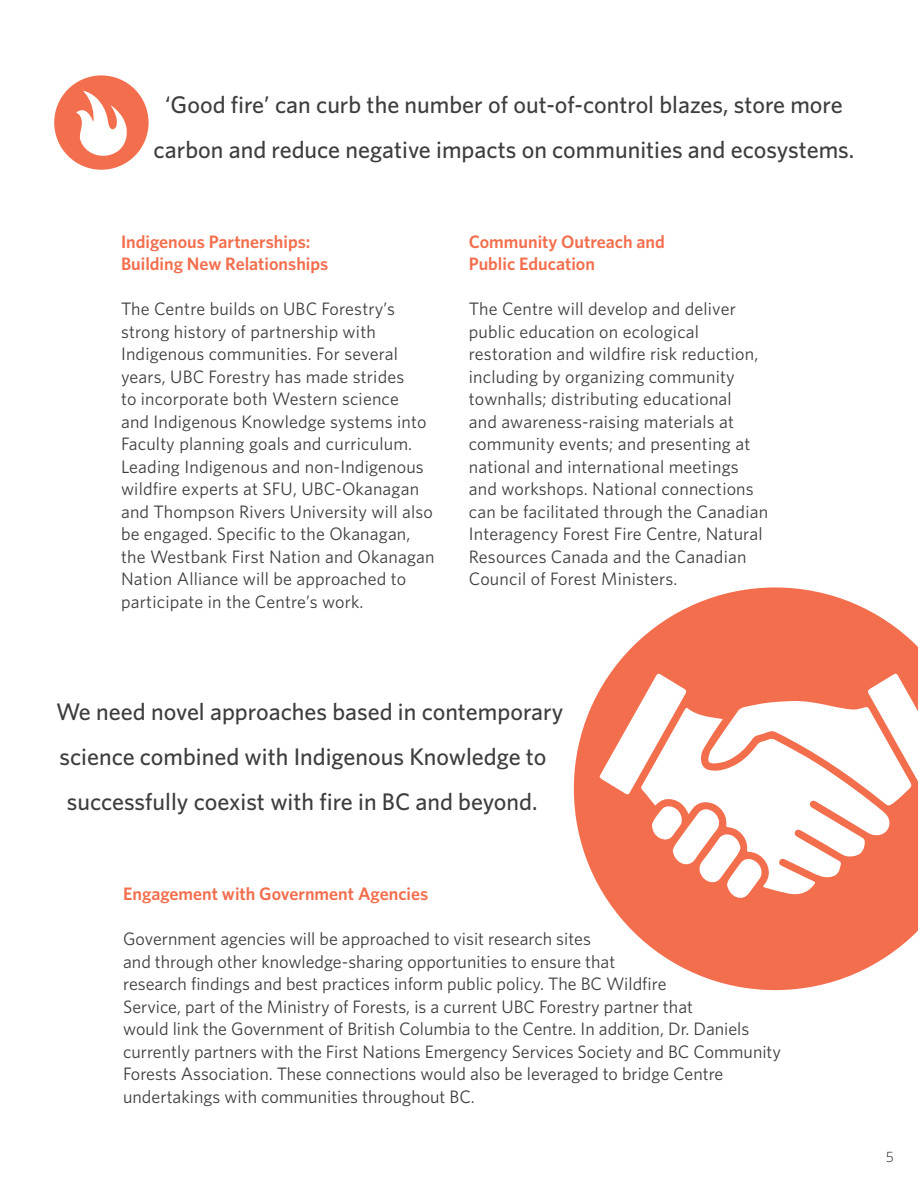
<style>
.page{position:relative;width:918px;height:1188px;background:#fff}
.page>*{position:absolute;margin:0;border:0;box-sizing:border-box;transform-origin:0 0}
.body_copy{font:500 24px/45px "Whitney";color:#3e3e3f;text-align:center}
.body_copy-2{font:18px/22.5px "Whitney";letter-spacing:.01em;color:#3e3e3f}
.body_copy-3{font:600 18px/22.5px "Whitney";color:#f36e4d}
.t1{font:300 15px "Whitney";color:#231f20}
</style>
<div class="page">
<div style="left:54px;top:75px;width:95px;height:95px;background:#f26e4d;border-radius:50%"></div>
<svg style="left:76px;top:91px;width:51px;height:65px"></svg>
<svg style="left:574px;top:587px;width:344px;height:403px;fill:#f26e4d"></svg>
<svg style="left:600px;top:673px;width:318px;height:226px"></svg>
<p class="body_copy" style="left:154px;top:81px;width:702px">‘Good fire’ can curb the number of out-of-control blazes, store more carbon and reduce negative impacts on communities and ecosystems.</p>
<p class="body_copy-3" style="left:121px;top:230px;width:209px">Indigenous Partnerships:<br>Building New Relationships</p>
<p class="body_copy-2" style="left:121px;top:297px;width:315px">The Centre builds on UBC Forestry’s strong history of partnership with Indigenous communities. For several years, UBC Forestry has made strides<br>to incorporate both Western science<br>and Indigenous Knowledge systems into Faculty planning goals and curriculum.<br>Leading Indigenous and non-Indigenous wildfire experts at SFU, UBC-Okanagan and Thompson Rivers University will also be engaged. Specific to the Okanagan, the Westbank First Nation and Okanagan Nation Alliance will be approached to participate in the Centre’s work.</p>
<p class="body_copy-3" style="left:469px;top:230px;width:198px">Community Outreach and<br>Public Education</p>
<p class="body_copy-2" style="left:469px;top:297px;width:301px">The Centre will develop and deliver public education on ecological restoration and wildfire risk reduction, including by organizing community townhalls; distributing educational<br>and awareness-raising materials at community events; and presenting at national and international meetings and workshops. National connections can be facilitated through the Canadian Interagency Forest Fire Centre, Natural Resources Canada and the Canadian Council of Forest Ministers.</p>
<p class="body_copy" style="left:56px;top:689px;width:509px">We need novel approaches based in contemporary</p>
<p class="body_copy" style="left:59px;top:734px;width:489px">science combined with Indigenous Knowledge to</p>
<p class="body_copy" style="left:67px;top:779px;width:472px">successfully coexist with fire in BC and beyond.</p>
<p class="body_copy-3" style="left:123px;top:882px;width:307px">Engagement with Government Agencies</p>
<p class="body_copy-2" style="left:123px;top:927px;width:659px">Government agencies will be approached to visit research sites<br>and through other knowledge-sharing opportunities to ensure that<br>research findings and best practices inform public policy. The BC Wildfire<br>Service, part of the Ministry of Forests, is a current UBC Forestry partner that<br>would link the Government of British Columbia to the Centre. In addition, Dr. Daniels currently partners with the First Nations Emergency Services Society and BC Community Forests Association. These connections would also be leveraged to bridge Centre undertakings with communities throughout BC.</p>
<p class="t1" style="left:886px;top:1147px;width:10px">5</p>
</div>
